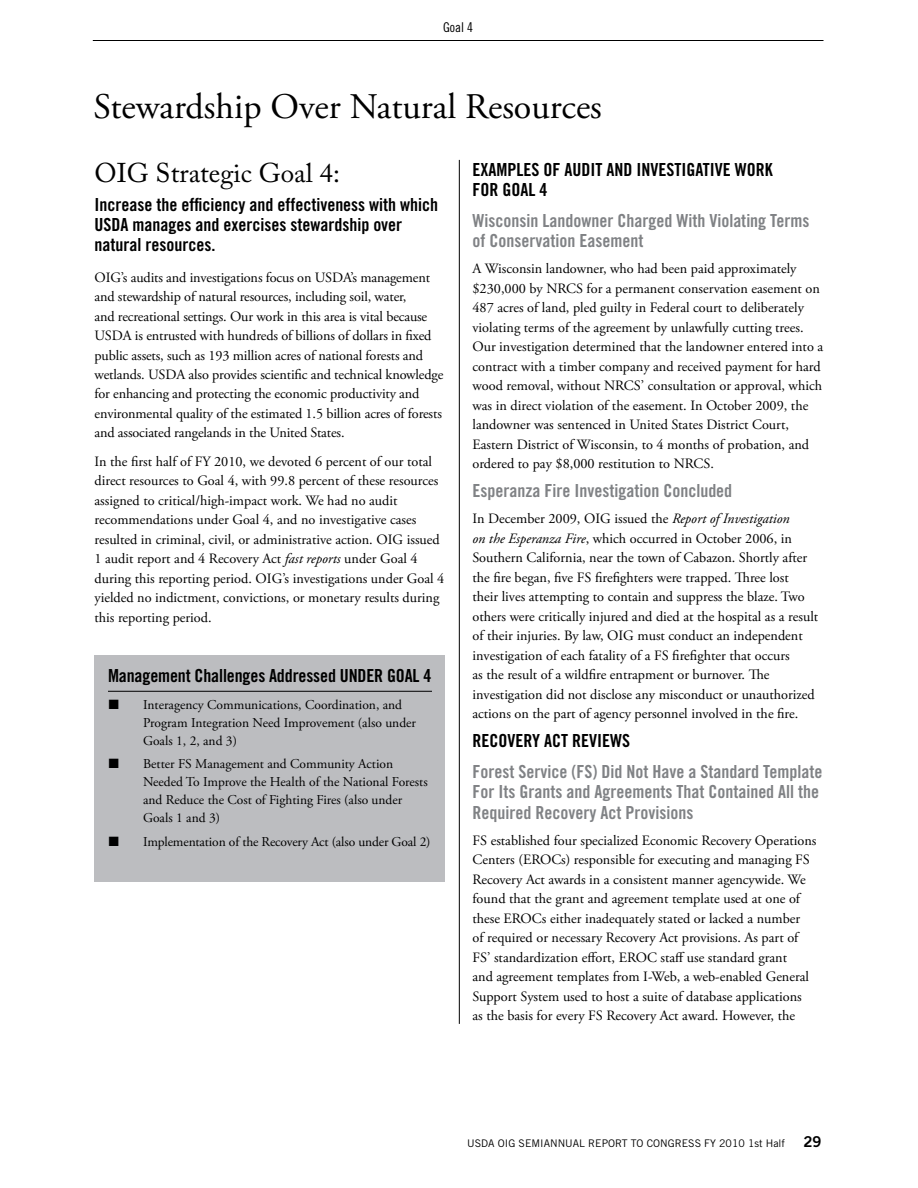
<style>
.page{position:relative;width:918px;height:1188px;background:#fff}
.page>*{position:absolute;margin:0;border:0;box-sizing:border-box;transform-origin:0 0}
.t1{font:36px "Adobe Garamond Pro";color:#000}
.t2{font:27px "Adobe Caslon Pro";color:#000}
.t3{font:18px/20.2px "Trade Gothic Bold Cond Twenty";color:#808285}
.t4{font:18px/20.2px "Trade Gothic Bold Cond Twenty";color:#000}
.t5{font:14.25px/19.5px "Adobe Garamond Pro";color:#000}
.t6{font:13.5px/18px "Adobe Garamond Pro";color:#000}
.t7{font:13.5px "Trade Gothic Cond Eighteen";color:#000}
.t8{font:10.5px "Trade Gothic";color:#000}
.s1{font-style:italic}
.s2{font-family:"Trade Gothic Bold Two";font-size:15px}
</style>
<div class="page">
<hr style="left:459px;top:160px;width:1px;height:864px;background:#000">
<div style="left:94px;top:655px;width:352px;height:226px;background:#bcbdc0"></div>
<hr style="left:108px;top:691px;width:324px;height:1px;background:#000">
<hr style="left:93px;top:40px;width:731px;height:1px;background:#000">
<p class="t7" style="left:443px;top:19px;width:31px">Goal 4</p>
<h1 class="t1" style="left:94px;top:85px;width:510px">Stewardship Over Natural Resources</h1>
<p class="t4" style="left:472px;top:159px;width:302px">EXAMPLES OF AUDIT AND INVESTIGATIVE WORK<br>FOR GOAL 4</p>
<p class="t3" style="left:472px;top:210px;width:339px">Wisconsin Landowner Charged With Violating Terms of Conservation Easement</p>
<p class="t5" style="left:472px;top:260px;width:352px">A Wisconsin landowner, who had been paid approximately $230,000 by NRCS for a permanent conservation easement on 487 acres of land, pled guilty in Federal court to deliberately violating terms of the agreement by unlawfully cutting trees.<br>Our investigation determined that the landowner entered into a contract with a timber company and received payment for hard wood removal, without NRCS’ consultation or approval, which was in direct violation of the easement. In October 2009, the landowner was sentenced in United States District Court, Eastern District of Wisconsin, to 4 months of probation, and ordered to pay $8,000 restitution to NRCS.</p>
<p class="t3" style="left:472px;top:480px;width:261px">Esperanza Fire Investigation Concluded</p>
<p class="t5" style="left:472px;top:509px;width:347px">In December 2009, OIG issued the <span class="s1">Report of Investigation<br>on the Esperanza Fire</span>, which occurred in October 2006, in Southern California, near the town of Cabazon. Shortly after the fire began, five FS firefighters were trapped. Three lost<br>their lives attempting to contain and suppress the blaze. Two others were critically injured and died at the hospital as a result of their injuries. By law, OIG must conduct an independent investigation of each fatality of a FS firefighter that occurs<br>as the result of a wildfire entrapment or burnover. The investigation did not disclose any misconduct or unauthorized actions on the part of agency personnel involved in the fire.</p>
<p class="t4" style="left:472px;top:730px;width:159px">RECOVERY ACT REVIEWS</p>
<p class="t3" style="left:472px;top:761px;width:352px">Forest Service (FS) Did Not Have a Standard Template<br>For Its Grants and Agreements That Contained All the<br>Required Recovery Act Provisions</p>
<p class="t5" style="left:472px;top:831px;width:346px">FS established four specialized Economic Recovery Operations Centers (EROCs) responsible for executing and managing FS Recovery Act awards in a consistent manner agencywide. We found that the grant and agreement template used at one of these EROCs either inadequately stated or lacked a number<br>of required or necessary Recovery Act provisions. As part of FS’ standardization effort, EROC staff use standard grant<br>and agreement templates from I-Web, a web-enabled General Support System used to host a suite of database applications<br>as the basis for every FS Recovery Act award. However, the</p>
<h2 class="t2" style="left:94px;top:157px;width:247px">OIG Strategic Goal 4:</h2>
<p class="t4" style="left:94px;top:194px;width:345px">Increase the efficiency and effectiveness with which<br>USDA manages and exercises stewardship over natural resources.</p>
<p class="t5" style="left:94px;top:268px;width:350px">OIG’s audits and investigations focus on USDA’s management and stewardship of natural resources, including soil, water,<br>and recreational settings. Our work in this area is vital because USDA is entrusted with hundreds of billions of dollars in fixed public assets, such as 193 million acres of national forests and wetlands. USDA also provides scientific and technical knowledge for enhancing and protecting the economic productivity and environmental quality of the estimated 1.5 billion acres of forests and associated rangelands in the United States.</p>
<p class="t5" style="left:94px;top:452px;width:351px">In the first half of FY 2010, we devoted 6 percent of our total direct resources to Goal 4, with 99.8 percent of these resources assigned to critical/high-impact work. We had no audit recommendations under Goal 4, and no investigative cases resulted in criminal, civil, or administrative action. OIG issued 1 audit report and 4 Recovery Act <span class="s1">fast reports</span> under Goal 4 during this reporting period. OIG’s investigations under Goal 4 yielded no indictment, convictions, or monetary results during this reporting period.</p>
<p class="t4" style="left:108px;top:666px;width:325px">Management Challenges Addressed UNDER GOAL 4</p>
<p class="t6" style="left:143px;top:696px;width:274px">Interagency Communications, Coordination, and<br>Program Integration Need Improvement (also under<br>Goals 1, 2, and 3)</p>
<p class="t6" style="left:143px;top:756px;width:286px">Better FS Management and Community Action Needed To Improve the Health of the National Forests and Reduce the Cost of Fighting Fires (also under Goals 1 and 3)</p>
<p class="t6" style="left:143px;top:833px;width:289px">Implementation of the Recovery Act (also under Goal 2)</p>
<p class="t8" style="left:467px;top:1137px;width:356px">USDA OIG SEMIANNUAL REPORT TO CONGRESS FY 2010 1st Half <span class="s2">29</span></p>
</div>
